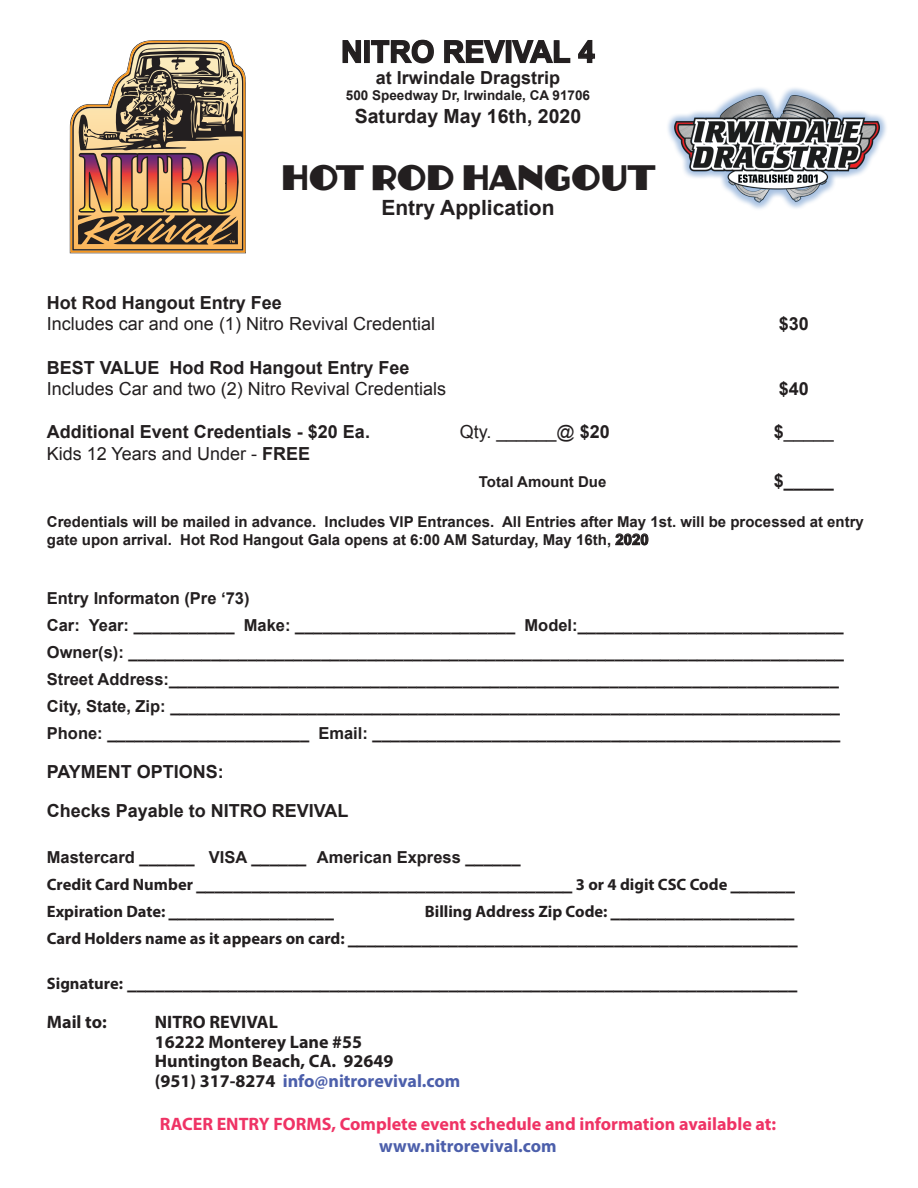
<style>
.page{position:relative;width:918px;height:1188px;background:#fff}
.page>*{position:absolute;margin:0;border:0;box-sizing:border-box;transform-origin:0 0}
.t1{font:33px "Anchor Jack";color:#231f20}
.t2{font:700 30px "Arial";color:#231f20}
.t3{font:700 21px "Arial";color:#231f20}
.t4{font:700 19.5px "Arial";color:#231f20}
.t5{font:700 18px/39px "Arial";color:#231f20}
.t6{font:18px "Arial";color:#231f20}
.t7{font:700 18px/19.5px "Myriad Pro";color:#231f20}
.t8{font:700 18px "Myriad Pro";color:#ef3365}
.t9{font:700 18px "Myriad Pro";color:#4c5fab}
.t10{font:700 16.5px/27px "Arial";color:#231f20}
.t11{font:700 16.5px "Myriad Pro";color:#231f20}
.t12{font:700 15px/18px "Arial";color:#231f20}
.t13{font:700 13.5px "Arial";color:#231f20}
.s1{font-weight:700}
.s2{font-family:"Myriad Pro"}
.s3{font-family:"Arial"}
.s4{color:#4c5fab}
</style>
<div class="page">
<svg style="left:342px;top:40px;width:20px;height:24px"></svg>
<div style="left:364px;top:40px;width:6px;height:23px;border:2px solid #231f20"></div>
<svg style="left:370px;top:39px;width:64px;height:25px"></svg>
<svg style="left:444px;top:40px;width:127px;height:24px"></svg>
<svg style="left:578px;top:40px;width:17px;height:24px"></svg>
<svg style="left:615px;top:533px;width:34px;height:13px"></svg>
<svg style="left:70px;top:40px;width:176px;height:214px;background:#ab8b6a"></svg>
<img style="left:668px;top:88px;width:219px;height:121px">
<h2 class="t2" style="left:341px;top:32px;width:255px">NITRO REVIVAL 4</h2>
<p class="t5" style="left:376px;top:59px;width:186px">at Irwindale Dragstrip</p>
<p class="t13" style="left:346px;top:86px;width:246px">500 Speedway Dr, Irwindale, CA 91706</p>
<p class="t4" style="left:355px;top:104px;width:228px">Saturday May 16th, 2020</p>
<h1 class="t1" style="left:281px;top:156px;width:375px">HOT ROD HANGOUT</h1>
<p class="t3" style="left:381px;top:194px;width:175px">Entry Application</p>
<p class="t5" style="left:47px;top:284px;width:237px">Hot Rod Hangout Entry Fee</p>
<p class="t6" style="left:47px;top:312px;width:390px">Includes car and one (1) Nitro Revival Credential</p>
<p class="t5" style="left:779px;top:305px;width:32px">$30</p>
<p class="t5" style="left:47px;top:348px;width:364px">BEST VALUE Hod Rod Hangout Entry Fee</p>
<p class="t6" style="left:47px;top:377px;width:401px">Includes Car and two (2) Nitro Revival Credentials</p>
<p class="t5" style="left:779px;top:370px;width:32px">$40</p>
<p class="t5" style="left:47px;top:413px;width:325px">Additional Event Credentials - $20 Ea.</p>
<p class="t6" style="left:460px;top:420px;width:152px">Qty. ______@ <span class="s1">$20</span></p>
<p class="t6" style="left:774px;top:420px;width:62px"><span class="s1">$</span>_____</p>
<p class="t6" style="left:47px;top:442px;width:265px">Kids 12 Years and Under - <span class="s1">FREE</span></p>
<p class="t12" style="left:479px;top:473px;width:129px">Total Amount Due</p>
<p class="t5" style="left:774px;top:462px;width:62px">$_____</p>
<p class="t12" style="left:47px;top:513px;width:818px">Credentials will be mailed in advance. Includes VIP Entrances. All Entries after May 1st. will be processed at entry gate upon arrival. Hot Rod Hangout Gala opens at 6:00 AM Saturday, May 16th, 2020</p>
<p class="t10" style="left:47px;top:585px;width:799px">Entry Informaton (Pre ‘73)<br>Car: Year: ___________ Make: ________________________ Model:_____________________________ Owner(s): ______________________________________________________________________________ Street Address:_________________________________________________________________________ City, State, Zip: _________________________________________________________________________ Phone: ______________________ Email: ___________________________________________________</p>
<p class="t5" style="left:47px;top:753px;width:303px">PAYMENT OPTIONS:<br>Checks Payable to NITRO REVIVAL</p>
<p class="t10" style="left:47px;top:845px;width:750px">Mastercard ______ VISA ______ American Express ______<br><span class="s2">Credit Card Number</span> _________________________________________ <span class="s2">3 or 4 digit CSC Code</span> _______<br><span class="s2">Expiration Date:</span> __________________</p>
<p class="t11" style="left:425px;top:901px;width:371px">Billing Address Zip Code: <span class="s3">____________________</span></p>
<p class="t10" style="left:47px;top:926px;width:752px"><span class="s2">Card Holders name as it appears on card:</span> _________________________________________________</p>
<p class="t10" style="left:47px;top:971px;width:752px"><span class="s2">Signature:</span> _________________________________________________________________________</p>
<p class="t7" style="left:47px;top:1012px;width:61px">Mail to:</p>
<p class="t7" style="left:155px;top:1012px;width:307px">NITRO REVIVAL<br>16222 Monterey Lane #55<br>Huntington Beach, CA. 92649<br>(951) 317-8274 <span class="s4">info@nitrorevival.com</span></p>
<p class="t8" style="left:160px;top:1112px;width:618px">RACER ENTRY FORMS, Complete event schedule and information available at:</p>
<p class="t9" style="left:379px;top:1134px;width:179px">www.nitrorevival.com</p>
</div>
